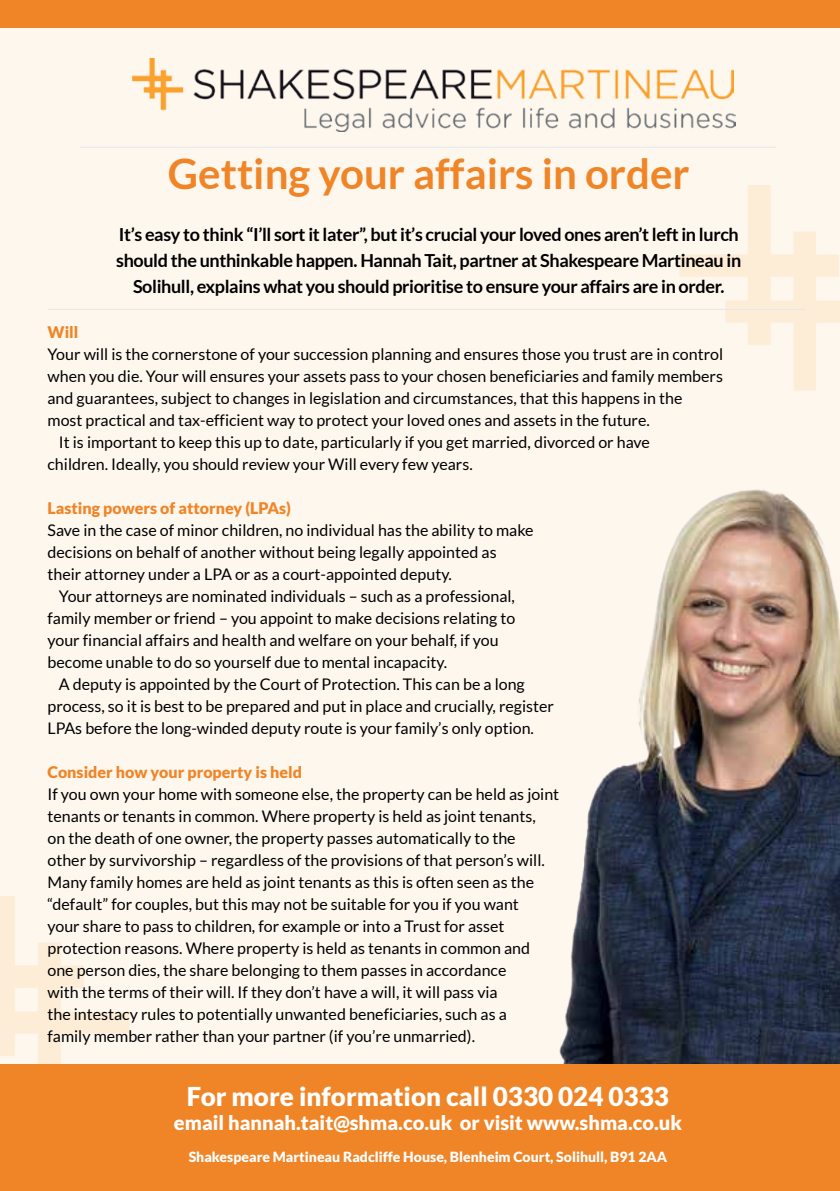
<style>
.page{position:relative;width:840px;height:1191px;background:#fff}
.page>*{position:absolute;margin:0;border:0;box-sizing:border-box;transform-origin:0 0}
.t1{font:700 42px "Lato";color:#f08527}
.t2{font:900 26px "Lato";color:#fff}
.t3{font:900 20px "Lato";color:#fff}
.t4{font:700 18px/26px "Lato";letter-spacing:-.02em;color:#000;text-align:center}
.t5{font:16px/22px "Lato";color:#000}
.t6{font:900 16px "Lato";color:#f08527}
.t7{font:900 14px "Lato";color:#fff}
</style>
<div class="page">
<div style="left:0;top:28px;width:839px;height:1091px;background:#fef7ee"></div>
<img style="left:559px;top:489px;width:280px;height:575px">
<img style="left:133px;top:59px;width:599px;height:52px">
<img style="left:255px;top:103px;width:480px;height:28px">
<img style="left:679px;top:185px;width:160px;height:206px">
<div style="left:0;top:0;width:839px;height:28px;background:#f08527"></div>
<div style="left:0;top:1064px;width:839px;height:127px;background:#f08527"></div>
<hr style="left:80px;top:147px;width:695px;height:1px;background:#e6e7e8">
<hr style="left:47px;top:309px;width:757px;height:1px;background:#e6e7e8">
<h1 class="t1" style="left:168px;top:150px;width:523px">Getting your affairs in order</h1>
<p class="t4" style="left:116px;top:222px;width:626px">It’s easy to think “I’ll sort it later”, but it’s crucial your loved ones aren’t left in lurch should the unthinkable happen. Hannah Tait, partner at Shakespeare Martineau in<br>Solihull, explains what you should prioritise to ensure your affairs are in order.</p>
<p class="t6" style="left:47px;top:322px;width:32px">Will</p>
<p class="t5" style="left:47px;top:343px;width:676px">Your will is the cornerstone of your succession planning and ensures those you trust are in control</p>
<p class="t5" style="left:47px;top:365px;width:676px">when you die. Your will ensures your assets pass to your chosen beneficiaries and family members</p>
<p class="t5" style="left:47px;top:387px;width:636px">and guarantees, subject to changes in legislation and circumstances, that this happens in the</p>
<p class="t5" style="left:47px;top:409px;width:603px">most practical and tax-efficient way to protect your loved ones and assets in the future.</p>
<p class="t5" style="left:59px;top:431px;width:592px">It is important to keep this up to date, particularly if you get married, divorced or have</p>
<p class="t5" style="left:47px;top:453px;width:426px">children. Ideally, you should review your Will every few years.</p>
<p class="t6" style="left:47px;top:498px;width:245px">Lasting powers of attorney (LPAs)</p>
<p class="t5" style="left:47px;top:519px;width:487px">Save in the case of minor children, no individual has the ability to make decisions on behalf of another without being legally appointed as their attorney under a LPA or as a court-appointed deputy.</p>
<p class="t5" style="left:47px;top:585px;width:469px;text-indent:11px">Your attorneys are nominated individuals – such as a professional, family member or friend – you appoint to make decisions relating to your financial affairs and health and welfare on your behalf, if you become unable to do so yourself due to mental incapacity.</p>
<p class="t5" style="left:47px;top:673px;width:507px;text-indent:11px">A deputy is appointed by the Court of Protection. This can be a long process, so it is best to be prepared and put in place and crucially, register<br>LPAs before the long-winded deputy route is your family’s only option.</p>
<p class="t6" style="left:47px;top:762px;width:256px">Consider how your property is held</p>
<p class="t5" style="left:47px;top:783px;width:513px">If you own your home with someone else, the property can be held as joint tenants or tenants in common. Where property is held as joint tenants,<br>on the death of one owner, the property passes automatically to the<br>other by survivorship – regardless of the provisions of that person’s will.<br>Many family homes are held as joint tenants as this is often seen as the “default” for couples, but this may not be suitable for you if you want<br>your share to pass to children, for example or into a Trust for asset protection reasons. Where property is held as tenants in common and one person dies, the share belonging to them passes in accordance<br>with the terms of their will. If they don’t have a will, it will pass via<br>the intestacy rules to potentially unwanted beneficiaries, such as a<br>family member rather than your partner (if you’re unmarried).</p>
<h2 class="t2" style="left:187px;top:1081px;width:483px">For more information call 0330 024 0333</h2>
<p class="t3" style="left:174px;top:1111px;width:509px">email hannah.tait@shma.co.uk or visit www.shma.co.uk</p>
<p class="t7" style="left:188px;top:1148px;width:480px">Shakespeare Martineau Radcliffe House, Blenheim Court, Solihull, B91 2AA</p>
</div>
